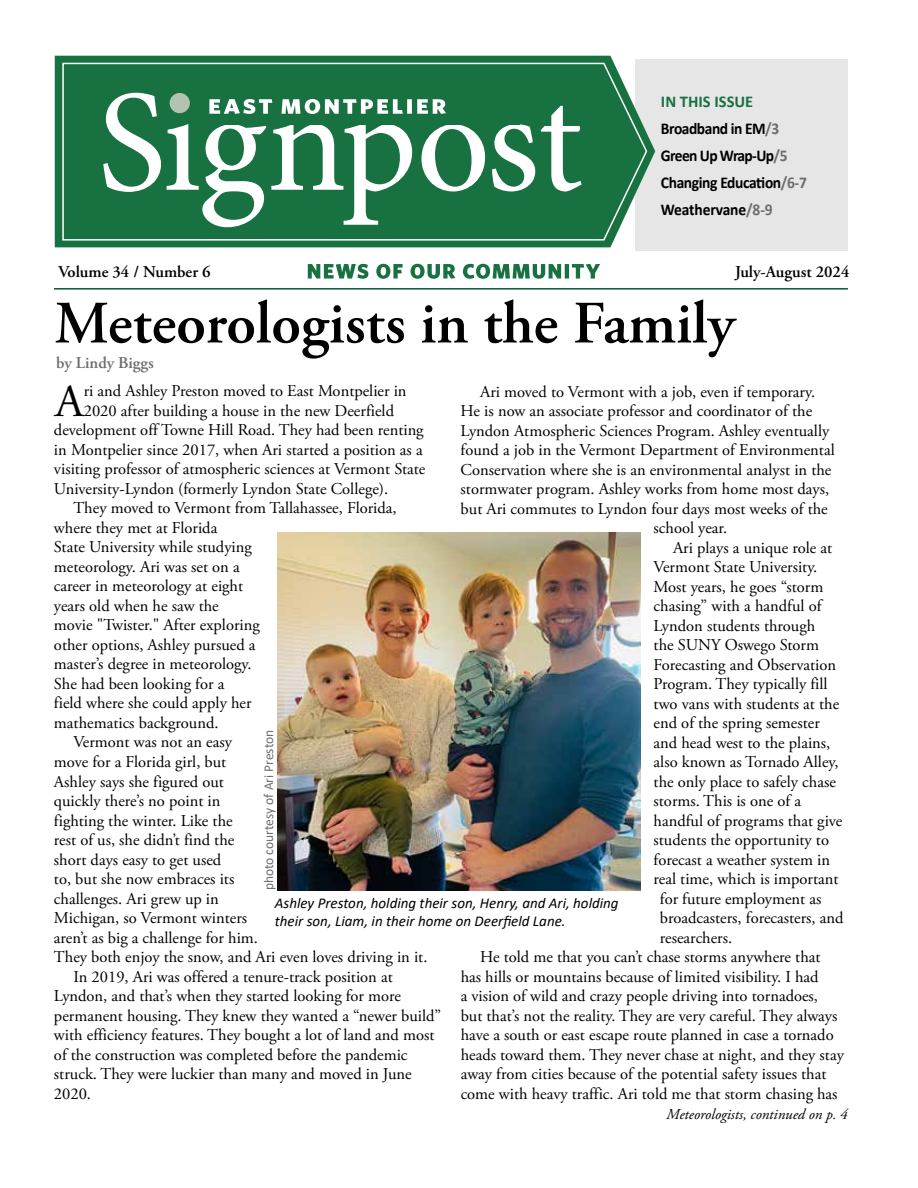
<style>
.page{position:relative;width:918px;height:1188px;background:#fff}
.page>*{position:absolute;margin:0;border:0;box-sizing:border-box;transform-origin:0 0}
.t1{font:600 60px "Adobe Garamond Pro";color:#000}
.t2{font:45.9px "Adobe Garamond Pro";color:#000}
.t3{font:16.5px "Adobe Garamond Pro";color:#000}
.t4{font:700 16.5px/27px "Calibri";letter-spacing:-.025em;color:#000;scale:.94 1}
.t5{font:600 16.5px "Adobe Garamond Pro";color:#000}
.t6{font:600 16.5px "Adobe Garamond Pro";color:#6d6e71}
.t7{font:italic 15px/18px "Calibri";color:#000}
.t8{font:italic 15px "Adobe Garamond Pro";color:#000}
.t9{font:13.5px "Calibri";color:#6d6e71}
.s1{color:#187140}
.s2{color:#6d6e71}
</style>
<div class="page">
<div style="left:635px;top:59px;width:213px;height:191px;background:#e6e6e6"></div>
<hr style="left:54px;top:288px;width:794px;height:2px;background:#005a26">
<svg style="left:308px;top:264px;width:292px;height:15px"></svg>
<svg style="left:55px;top:56px;width:600px;height:191px;fill:#187140"></svg>
<svg style="left:62px;top:62px;width:586px;height:179px;background:#37845a"></svg>
<div style="left:103px;top:84px;width:509px;height:111px;background:#187140"></div>
<svg style="left:103px;top:93px;width:479px;height:134px"></svg>
<div style="left:209px;top:94px;width:311px;height:30px;background:#187140"></div>
<svg style="left:209px;top:99px;width:237px;height:15px"></svg>
<div style="left:163px;top:88px;width:31px;height:31px;background:#187140"></div>
<div style="left:170px;top:93px;width:20px;height:20px;background:#b3c3b1;border-radius:50%"></div>
<img style="left:278px;top:532px;width:362px;height:358px">
<p class="t4" style="left:661px;top:88px;width:157px"><span class="s1">IN THIS ISSUE<br></span>Broadband in EM<span class="s2">/3<br></span>Green Up Wrap-Up<span class="s2">/5<br></span>Changing Education<span class="s2">/6-7<br></span>Weathervane<span class="s2">/8-9</span></p>
<p class="t5" style="left:58px;top:262px;width:154px">Volume 34 / Number 6</p>
<p class="t5" style="left:735px;top:262px;width:116px">July-August 2024</p>
<h1 class="t1" style="left:54px;top:289px;width:683px">Meteorologists in the Family</h1>
<h2 class="t2" style="left:55px;top:374px;width:30px">A</h2>
<p class="t3" style="left:84px;top:381px;width:324px">ri and Ashley Preston moved to East Montpelier in</p>
<p class="t6" style="left:56px;top:353px;width:99px">by Lindy Biggs</p>
<p class="t3" style="left:480px;top:381px;width:337px">Ari moved to Vermont with a job, even if temporary.</p>
<p class="t3" style="left:461px;top:401px;width:353px">He is now an associate professor and coordinator of the</p>
<p class="t3" style="left:461px;top:420px;width:370px">Lyndon Atmospheric Sciences Program. Ashley eventually</p>
<p class="t3" style="left:461px;top:440px;width:376px">found a job in the Vermont Department of Environmental</p>
<p class="t3" style="left:461px;top:459px;width:372px">Conservation where she is an environmental analyst in the</p>
<p class="t3" style="left:461px;top:479px;width:370px">stormwater program. Ashley works from home most days,</p>
<p class="t3" style="left:461px;top:498px;width:369px">but Ari commutes to Lyndon four days most weeks of the</p>
<p class="t3" style="left:654px;top:518px;width:75px">school year.</p>
<p class="t3" style="left:673px;top:537px;width:161px">Ari plays a unique role at</p>
<p class="t3" style="left:654px;top:557px;width:165px">Vermont State University.</p>
<p class="t3" style="left:654px;top:576px;width:171px">Most years, he goes “storm</p>
<p class="t3" style="left:654px;top:596px;width:169px">chasing” with a handful of</p>
<p class="t3" style="left:654px;top:615px;width:163px">Lyndon students through</p>
<p class="t3" style="left:654px;top:635px;width:167px">the SUNY Oswego Storm</p>
<p class="t3" style="left:654px;top:654px;width:184px">Forecasting and Observation</p>
<p class="t3" style="left:654px;top:674px;width:176px">Program. They typically fill</p>
<p class="t3" style="left:654px;top:693px;width:187px">two vans with students at the</p>
<p class="t3" style="left:654px;top:713px;width:168px">end of the spring semester</p>
<p class="t3" style="left:654px;top:732px;width:178px">and head west to the plains,</p>
<p class="t3" style="left:654px;top:752px;width:186px">also known as Tornado Alley,</p>
<p class="t3" style="left:654px;top:771px;width:184px">the only place to safely chase</p>
<p class="t3" style="left:654px;top:791px;width:149px">storms. This is one of a</p>
<p class="t3" style="left:654px;top:810px;width:190px">handful of programs that give</p>
<p class="t3" style="left:654px;top:830px;width:177px">students the opportunity to</p>
<p class="t3" style="left:654px;top:849px;width:178px">forecast a weather system in</p>
<p class="t3" style="left:654px;top:869px;width:187px">real time, which is important</p>
<p class="t3" style="left:660px;top:889px;width:163px">for future employment as</p>
<p class="t3" style="left:660px;top:908px;width:185px">broadcasters, forecasters, and</p>
<p class="t3" style="left:660px;top:928px;width:74px">researchers.</p>
<p class="t3" style="left:480px;top:947px;width:342px">He told me that you can’t chase storms anywhere that</p>
<p class="t3" style="left:461px;top:967px;width:360px">has hills or mountains because of limited visibility. I had</p>
<p class="t3" style="left:461px;top:986px;width:359px">a vision of wild and crazy people driving into tornadoes,</p>
<p class="t3" style="left:461px;top:1006px;width:378px">but that’s not the reality. They are very careful. They always</p>
<p class="t3" style="left:461px;top:1025px;width:375px">have a south or east escape route planned in case a tornado</p>
<p class="t3" style="left:461px;top:1045px;width:385px">heads toward them. They never chase at night, and they stay</p>
<p class="t3" style="left:461px;top:1064px;width:367px">away from cities because of the potential safety issues that</p>
<p class="t3" style="left:461px;top:1084px;width:378px">come with heavy traffic. Ari told me that storm chasing has</p>
<p class="t3" style="left:84px;top:401px;width:312px">2020 after building a house in the new Deerfield</p>
<p class="t3" style="left:54px;top:420px;width:371px">development off Towne Hill Road. They had been renting</p>
<p class="t3" style="left:54px;top:440px;width:370px">in Montpelier since 2017, when Ari started a position as a</p>
<p class="t3" style="left:54px;top:459px;width:373px">visiting professor of atmospheric sciences at Vermont State</p>
<p class="t3" style="left:54px;top:479px;width:336px">University-Lyndon (formerly Lyndon State College).</p>
<p class="t3" style="left:73px;top:498px;width:325px">They moved to Vermont from Tallahassee, Florida,</p>
<p class="t3" style="left:54px;top:518px;width:165px">where they met at Florida</p>
<p class="t3" style="left:54px;top:537px;width:199px">State University while studying</p>
<p class="t3" style="left:54px;top:557px;width:187px">meteorology. Ari was set on a</p>
<p class="t3" style="left:54px;top:576px;width:191px">career in meteorology at eight</p>
<p class="t3" style="left:54px;top:596px;width:166px">years old when he saw the</p>
<p class="t3" style="left:54px;top:615px;width:207px">movie "Twister." After exploring</p>
<p class="t3" style="left:54px;top:635px;width:203px">other options, Ashley pursued a</p>
<p class="t3" style="left:54px;top:654px;width:199px">master’s degree in meteorology.</p>
<p class="t3" style="left:54px;top:674px;width:172px">She had been looking for a</p>
<p class="t3" style="left:54px;top:693px;width:199px">field where she could apply her</p>
<p class="t3" style="left:54px;top:713px;width:166px">mathematics background.</p>
<p class="t3" style="left:73px;top:732px;width:160px">Vermont was not an easy</p>
<p class="t3" style="left:54px;top:752px;width:174px">move for a Florida girl, but</p>
<p class="t3" style="left:54px;top:771px;width:171px">Ashley says she figured out</p>
<p class="t3" style="left:54px;top:791px;width:168px">quickly there’s no point in</p>
<p class="t3" style="left:54px;top:810px;width:180px">fighting the winter. Like the</p>
<p class="t3" style="left:54px;top:830px;width:182px">rest of us, she didn’t find the</p>
<p class="t3" style="left:54px;top:849px;width:169px">short days easy to get used</p>
<p class="t3" style="left:54px;top:869px;width:182px">to, but she now embraces its</p>
<p class="t3" style="left:54px;top:888px;width:166px">challenges. Ari grew up in</p>
<p class="t3" style="left:54px;top:908px;width:195px">Michigan, so Vermont winters</p>
<p class="t3" style="left:54px;top:927px;width:206px">aren’t as big a challenge for him.</p>
<p class="t3" style="left:54px;top:947px;width:375px">They both enjoy the snow, and Ari even loves driving in it.</p>
<p class="t3" style="left:73px;top:966px;width:321px">In 2019, Ari was offered a tenure-track position at</p>
<p class="t3" style="left:54px;top:986px;width:349px">Lyndon, and that’s when they started looking for more</p>
<p class="t3" style="left:54px;top:1005px;width:389px">permanent housing. They knew they wanted a “newer build”</p>
<p class="t3" style="left:54px;top:1025px;width:382px">with efficiency features. They bought a lot of land and most</p>
<p class="t3" style="left:54px;top:1044px;width:355px">of the construction was completed before the pandemic</p>
<p class="t3" style="left:54px;top:1064px;width:359px">struck. They were luckier than many and moved in June</p>
<p class="t3" style="left:54px;top:1083px;width:39px">2020.</p>
<p class="t9" style="left:259px;top:890px;width:162px;rotate:-90deg">photo courtesy of Ari Preston</p>
<p class="t7" style="left:275px;top:893px;width:345px">Ashley Preston, holding their son, Henry, and Ari, holding their son, Liam, in their home on Deerfield Lane.</p>
<p class="t8" style="left:667px;top:1105px;width:183px">Meteorologists, continued on p. 4</p>
</div>
